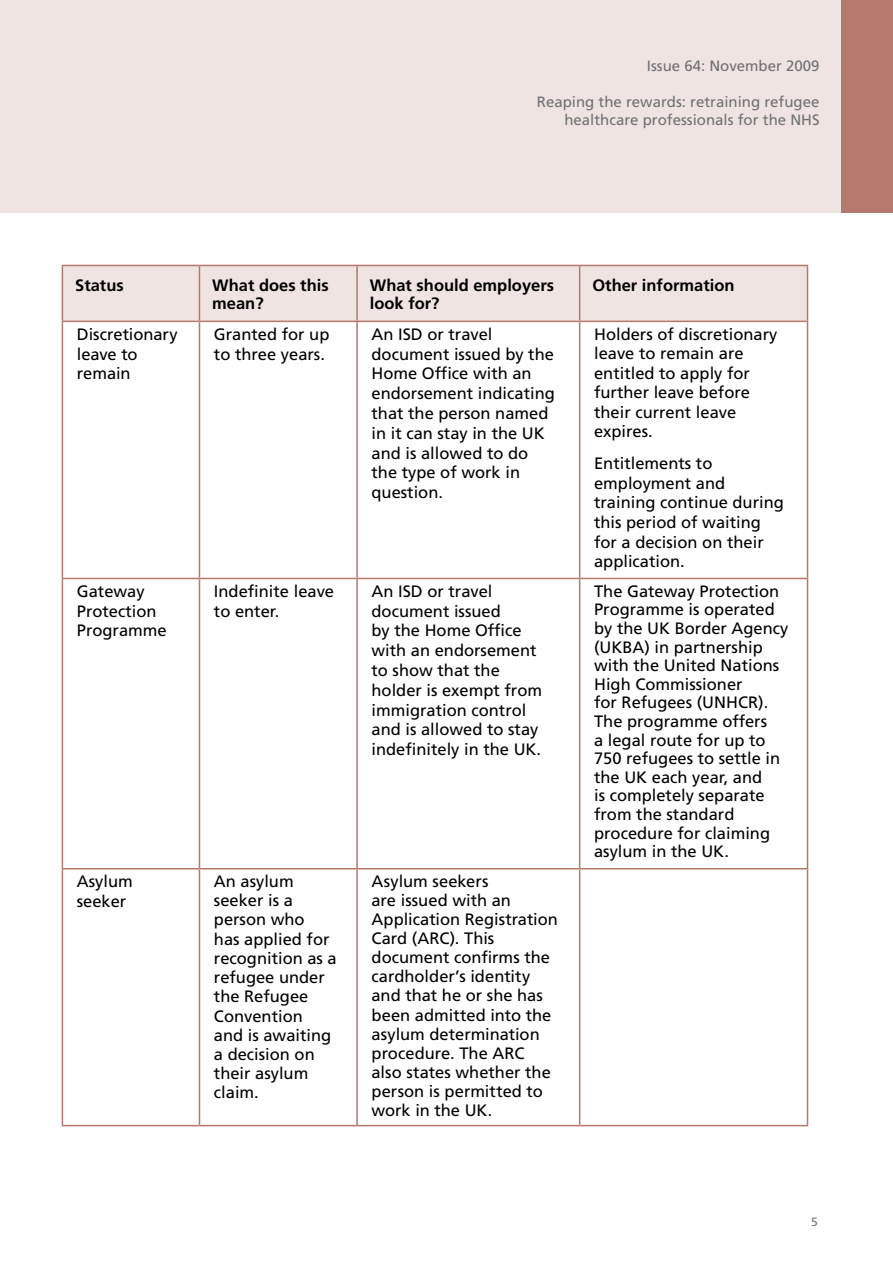
<style>
.page{position:relative;width:893px;height:1263px;background:#fff}
.page>*{position:absolute;margin:0;border:0;box-sizing:border-box;transform-origin:0 0}
.t1{font:16.5px/19.8px "Frutiger LT";color:#000}
.t2{font:700 16.5px/18px "Frutiger LT";color:#000}
.t3{font:15px/18px "Frutiger LT";color:#707173;text-align:right}
.t4{font:12px "Frutiger LT";color:#707173}
</style>
<div class="page">
<div style="left:0;top:0;width:893px;height:213px;background:#f0e4e2"></div>
<div style="left:842px;top:0;width:51px;height:213px;background:#b4786c"></div>
<div style="left:63px;top:266px;width:744px;height:55px;background:#f0e4e2"></div>
<hr style="left:62px;top:265px;width:137px;height:1px;background:#b4786c">
<hr style="left:62px;top:266px;width:1px;height:55px;background:#b4786c">
<hr style="left:199px;top:265px;width:158px;height:1px;background:#b4786c">
<hr style="left:199px;top:266px;width:1px;height:55px;background:#b4786c">
<hr style="left:357px;top:265px;width:223px;height:1px;background:#b4786c">
<hr style="left:356px;top:266px;width:2px;height:55px;background:#b4786c">
<hr style="left:580px;top:265px;width:228px;height:1px;background:#b4786c">
<hr style="left:579px;top:266px;width:1px;height:55px;background:#b4786c">
<hr style="left:807px;top:266px;width:1px;height:55px;background:#b4786c">
<hr style="left:62px;top:321px;width:137px;height:1px;background:#b4786c">
<hr style="left:62px;top:322px;width:1px;height:256px;background:#b4786c">
<hr style="left:199px;top:321px;width:158px;height:1px;background:#b4786c">
<hr style="left:199px;top:322px;width:1px;height:256px;background:#b4786c">
<hr style="left:357px;top:321px;width:223px;height:1px;background:#b4786c">
<hr style="left:356px;top:322px;width:2px;height:256px;background:#b4786c">
<hr style="left:580px;top:321px;width:228px;height:1px;background:#b4786c">
<hr style="left:579px;top:322px;width:1px;height:256px;background:#b4786c">
<hr style="left:807px;top:322px;width:1px;height:256px;background:#b4786c">
<hr style="left:62px;top:578px;width:137px;height:1px;background:#b4786c">
<hr style="left:62px;top:579px;width:1px;height:289px;background:#b4786c">
<hr style="left:199px;top:578px;width:158px;height:1px;background:#b4786c">
<hr style="left:199px;top:579px;width:1px;height:289px;background:#b4786c">
<hr style="left:357px;top:578px;width:223px;height:1px;background:#b4786c">
<hr style="left:356px;top:579px;width:2px;height:289px;background:#b4786c">
<hr style="left:580px;top:578px;width:228px;height:1px;background:#b4786c">
<hr style="left:579px;top:579px;width:1px;height:289px;background:#b4786c">
<hr style="left:807px;top:579px;width:1px;height:289px;background:#b4786c">
<hr style="left:62px;top:868px;width:137px;height:1px;background:#b4786c">
<hr style="left:62px;top:869px;width:1px;height:256px;background:#b4786c">
<hr style="left:199px;top:868px;width:158px;height:1px;background:#b4786c">
<hr style="left:199px;top:869px;width:1px;height:256px;background:#b4786c">
<hr style="left:357px;top:868px;width:223px;height:1px;background:#b4786c">
<hr style="left:356px;top:869px;width:2px;height:256px;background:#b4786c">
<hr style="left:580px;top:868px;width:228px;height:1px;background:#b4786c">
<hr style="left:579px;top:869px;width:1px;height:256px;background:#b4786c">
<hr style="left:807px;top:869px;width:1px;height:256px;background:#b4786c">
<hr style="left:62px;top:1125px;width:137px;height:1px;background:#b4786c">
<hr style="left:199px;top:1125px;width:158px;height:1px;background:#b4786c">
<hr style="left:357px;top:1125px;width:223px;height:1px;background:#b4786c">
<hr style="left:580px;top:1125px;width:228px;height:1px;background:#b4786c">
<p class="t3" style="left:647px;top:57px;width:174px">Issue 64: November 2009</p>
<p class="t3" style="left:537px;top:93px;width:284px">Reaping the rewards: retraining refugee healthcare professionals for the NHS</p>
<p class="t2" style="left:75px;top:276px;width:50px">Status</p>
<p class="t2" style="left:212px;top:276px;width:118px">What does this mean?</p>
<p class="t2" style="left:370px;top:276px;width:186px">What should employers look for?</p>
<p class="t2" style="left:592px;top:276px;width:144px">Other information</p>
<p class="t1" style="left:77px;top:324px;width:102px">Discretionary leave to remain</p>
<p class="t1" style="left:214px;top:324px;width:117px">Granted for up to three years.</p>
<p class="t1" style="left:371px;top:324px;width:185px">An ISD or travel document issued by the<br>Home Office with an endorsement indicating that the person named in it can stay in the UK and is allowed to do the type of work in question.</p>
<p class="t1" style="left:594px;top:324px;width:185px">Holders of discretionary leave to remain are entitled to apply for further leave before their current leave expires.</p>
<p class="t1" style="left:594px;top:454px;width:191px">Entitlements to employment and training continue during this period of waiting for a decision on their application.</p>
<p class="t1" style="left:77px;top:581px;width:91px">Gateway<br>Protection<br>Programme</p>
<p class="t1" style="left:214px;top:581px;width:122px">Indefinite leave to enter.</p>
<p class="t1" style="left:371px;top:581px;width:172px">An ISD or travel document issued<br>by the Home Office with an endorsement to show that the holder is exempt from immigration control and is allowed to stay indefinitely in the UK.</p>
<p class="t1" style="left:594px;top:582px;width:196px;line-height:18.6px">The Gateway Protection<br>Programme is operated by the UK Border Agency (UKBA) in partnership with the United Nations<br>High Commissioner<br>for Refugees (UNHCR).<br>The programme offers<br>a legal route for up to<br>750 refugees to settle in the UK each year, and<br>is completely separate from the standard procedure for claiming asylum in the UK.</p>
<p class="t1" style="left:77px;top:872px;width:57px">Asylum seeker</p>
<p class="t1" style="left:214px;top:872px;width:124px;line-height:19.2px">An asylum seeker is a person who<br>has applied for recognition as a refugee under the Refugee<br>Convention<br>and is awaiting a decision on their asylum claim.</p>
<p class="t1" style="left:371px;top:872px;width:188px;line-height:19px">Asylum seekers<br>are issued with an<br>Application Registration<br>Card (ARC). This document confirms the cardholder’s identity and that he or she has been admitted into the asylum determination procedure. The ARC also states whether the person is permitted to work in the UK.</p>
<p class="t4" style="left:811px;top:1215px;width:8px">5</p>
</div>
